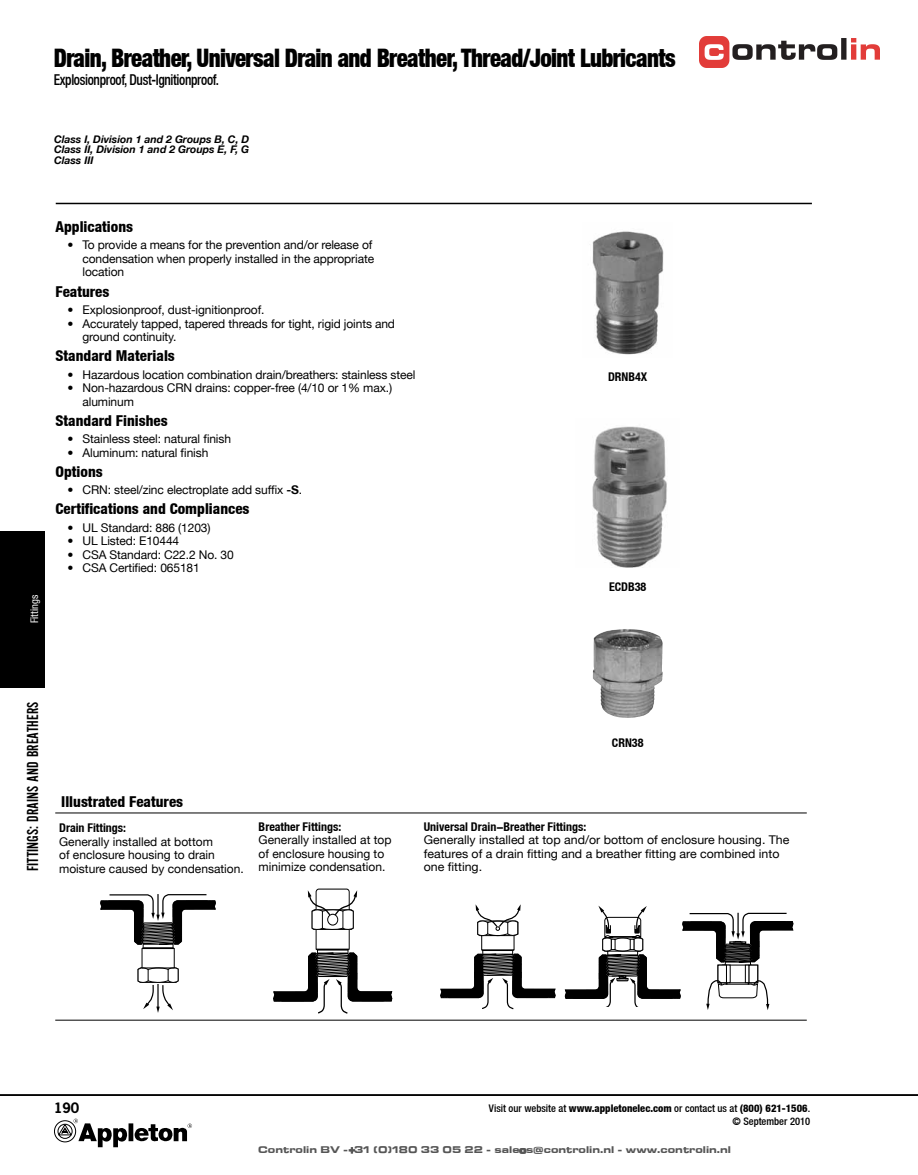
<style>
.page{position:relative;width:918px;height:1175px;background:#fff}
.page>*{position:absolute;margin:0;border:0;box-sizing:border-box;transform-origin:0 0}
.t1{font:900 condensed 25.5px "Helvetica Neue LT";letter-spacing:-.025em;color:#000;scale:.9 1}
.t2{font:16.5px "Alternate Gothic EF No Two";color:#000}
.t3{font:800 condensed 15px "Helvetica Neue LT";color:#000}
.t4{font:500 condensed 15px "Helvetica Neue LT";letter-spacing:-.025em;color:#000;scale:.89 1}
.t5{font:700 13.5px "News Gothic Std";color:#000}
.t6{font:12px/13.5px "Helvetica Neue LT";letter-spacing:-.01em;color:#000}
.t7{font:700 condensed 12px "Helvetica Neue LT";color:#000}
.t8{font:600 expanded 12px "Bi Bi";color:#565656}
.t9{font:500 condensed 10.5px/12.6px "Helvetica Neue LT";color:#000;text-align:right}
.t10{font:italic 700 10.5px/10.5px "Helvetica Neue LT";color:#000;text-align:justify}
.t11{font:condensed 10.5px "Helvetica Neue LT";color:#fff}
.s1{font-weight:700}
.s2{font-weight:800}
</style>
<div class="page">
<hr style="left:55px;top:812px;width:752px;height:1px;background:#000">
<hr style="left:55px;top:1019px;width:752px;height:1px;background:#000">
<svg style="left:273px;top:888px;width:119px;height:125px"></svg>
<svg style="left:100px;top:894px;width:116px;height:118px"></svg>
<svg style="left:440px;top:904px;width:115px;height:105px"></svg>
<svg style="left:565px;top:905px;width:228px;height:105px"></svg>
<hr style="left:56px;top:203px;width:756px;height:1px;background:#000">
<div style="left:0;top:531px;width:45px;height:156px;background:#000"></div>
<hr style="left:129px;top:1123px;width:4px;height:18px;background:#000">
<svg style="left:135px;top:1123px;width:57px;height:19px"></svg>
<svg style="left:54px;top:1118px;width:73px;height:29px"></svg>
<hr style="left:0;top:1094px;width:918px;height:1px;background:#000">
<img style="left:592px;top:231px;width:72px;height:124px">
<img style="left:592px;top:426px;width:75px;height:141px">
<img style="left:593px;top:629px;width:53px;height:89px">
<img style="left:699px;top:36px;width:180px;height:31px">
<h1 class="t1" style="left:54px;top:42px;width:692px">Drain, Breather, Universal Drain and Breather, Thread/Joint Lubricants</h1>
<p class="t4" style="left:54px;top:71px;width:187px">Explosionproof, Dust-Ignitionproof.</p>
<p class="t10" style="left:54px;top:133px;width:197px">Class I, Division 1 and 2 Groups B, C, D Class II, Division 1 and 2 Groups E, F, G Class III</p>
<p class="t11" style="left:28px;top:623px;width:30px;rotate:-90deg">Fittings</p>
<p class="t3" style="left:56px;top:217px;width:79px">Applications</p>
<p class="t6" style="left:82px;top:238px;width:293px;text-indent:-15px">• To provide a means for the prevention and/or release of condensation when properly installed in the appropriate location</p>
<p class="t3" style="left:56px;top:282px;width:55px">Features</p>
<p class="t6" style="left:68px;top:303px;width:198px">• Explosionproof, dust-ignitionproof.</p>
<p class="t6" style="left:82px;top:316px;width:314px;text-indent:-15px">• Accurately tapped, tapered threads for tight, rigid joints and ground continuity.</p>
<p class="t3" style="left:56px;top:346px;width:121px">Standard Materials</p>
<p class="t6" style="left:68px;top:367px;width:349px">• Hazardous location combination drain/breathers: stainless steel</p>
<p class="t6" style="left:82px;top:381px;width:311px;text-indent:-15px">• Non-hazardous CRN drains: copper-free (4/10 or 1% max.) aluminum</p>
<p class="t3" style="left:56px;top:411px;width:114px">Standard Finishes</p>
<p class="t6" style="left:68px;top:432px;width:165px">• Stainless steel: natural finish</p>
<p class="t6" style="left:68px;top:445px;width:142px">• Aluminum: natural finish</p>
<p class="t3" style="left:56px;top:462px;width:49px">Options</p>
<p class="t6" style="left:68px;top:483px;width:236px">• CRN: steel/zinc electroplate add suffix <span class="s1">-S</span>.</p>
<p class="t3" style="left:56px;top:499px;width:195px">Certifications and Compliances</p>
<p class="t6" style="left:68px;top:520px;width:145px">• UL Standard: 886 (1203)</p>
<p class="t6" style="left:68px;top:534px;width:113px">• UL Listed: E10444</p>
<p class="t6" style="left:68px;top:547px;width:168px">• CSA Standard: C22.2 No. 30</p>
<p class="t6" style="left:68px;top:561px;width:134px">• CSA Certified: 065181</p>
<p class="t7" style="left:608px;top:369px;width:41px">DRNB4X</p>
<p class="t7" style="left:609px;top:579px;width:39px">ECDB38</p>
<h2 class="t2" style="left:24px;top:871px;width:171px;rotate:-90deg">Fittings: Drains and Breathers</h2>
<p class="t3" style="left:61px;top:792px;width:123px">Illustrated Features</p>
<p class="t7" style="left:59px;top:820px;width:69px">Drain Fittings:</p>
<p class="t6" style="left:59px;top:834px;width:186px">Generally installed at bottom<br>of enclosure housing to drain moisture caused by condensation.</p>
<p class="t7" style="left:259px;top:819px;width:84px">Breather Fittings:</p>
<p class="t6" style="left:259px;top:832px;width:134px">Generally installed at top of enclosure housing to minimize condensation.</p>
<p class="t7" style="left:612px;top:735px;width:33px">CRN38</p>
<p class="t7" style="left:424px;top:819px;width:164px">Universal Drain-Breather Fittings:</p>
<p class="t6" style="left:424px;top:832px;width:367px">Generally installed at top and/or bottom of enclosure housing. The features of a drain fitting and a breather fitting are combined into one fitting.</p>
<p class="t5" style="left:54px;top:1099px;width:27px">190</p>
<p class="t9" style="left:489px;top:1102px;width:323px">Visit our website at <span class="s2">www.appletonelec.com</span> or contact us at <span class="s2">(800) 621-1506</span>. © September 2010</p>
<p class="t8" style="left:258px;top:1142px;width:474px">Controlin BV - +31 (0)180 33 05 22 - salecs@controlin.nl - www.controlin.nl</p>
</div>
